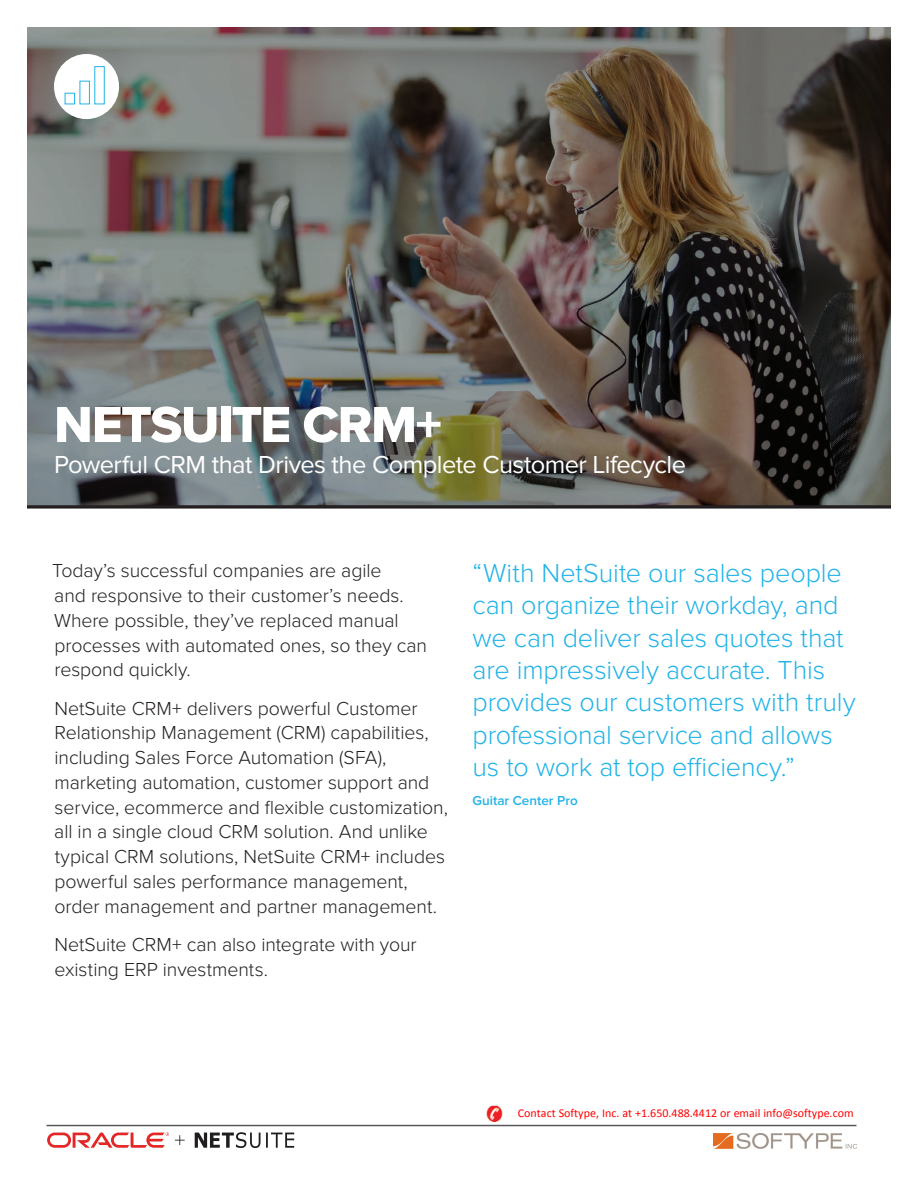
<style>
.page{position:relative;width:918px;height:1188px;background:#fff}
.page>*{position:absolute;margin:0;border:0;box-sizing:border-box;transform-origin:0 0}
.t1{font:52.5px "Proxima Nova Extrabld";letter-spacing:-.025em;color:#fff}
.t2{font:300 27px/32.4px "Proxima Nova";letter-spacing:-.005em;color:#22b3e8}
.t3{font:25.5px "Proxima Nova";letter-spacing:-.02em;color:#fff}
.t4{font:300 19.5px/24.8px "Proxima Nova";letter-spacing:-.005em;color:#231f20}
.t5{font:600 13.5px "Proxima Nova";color:#22b3e8}
.t6{font:12px "Calibri";color:#f00}
</style>
<div class="page">
<img style="left:27px;top:27px;width:864px;height:478px">
<hr style="left:27px;top:505px;width:864px;height:3px;background:#231f20">
<div style="left:54px;top:54px;width:65px;height:65px;background:#fff;border-radius:50%"></div>
<div style="left:65px;top:93px;width:10px;height:11px;border:1px solid #22b3e8"></div>
<div style="left:79px;top:81px;width:11px;height:23px;border:1px solid #22b3e8"></div>
<div style="left:94px;top:66px;width:11px;height:38px;border:1px solid #22b3e8"></div>
<hr style="left:46px;top:1125px;width:810px;height:1px;background:#57585a">
<img style="left:486px;top:1106px;width:17px;height:15px">
<img style="left:714px;top:1133px;width:143px;height:16px">
<svg style="left:175px;top:1132px;width:119px;height:16px"></svg>
<svg style="left:47px;top:1132px;width:122px;height:16px"></svg>
<h1 class="t1" style="left:54px;top:393px;width:390px">NETSUITE CRM+</h1>
<h3 class="t3" style="left:54px;top:450px;width:634px">Powerful CRM that Drives the Complete Customer Lifecycle</h3>
<p class="t4" style="left:52px;top:559px;width:376px">Today’s successful companies are agile<br>and responsive to their customer’s needs.<br>Where possible, they’ve replaced manual processes with automated ones, so they can respond quickly.</p>
<p class="t4" style="left:54px;top:696px;width:395px">NetSuite CRM+ delivers powerful Customer Relationship Management (CRM) capabilities, including Sales Force Automation (SFA), marketing automation, customer support and service, ecommerce and flexible customization, all in a single cloud CRM solution. And unlike typical CRM solutions, NetSuite CRM+ includes powerful sales performance management, order management and partner management.</p>
<p class="t4" style="left:54px;top:932px;width:364px">NetSuite CRM+ can also integrate with your existing ERP investments.</p>
<h2 class="t2" style="left:472px;top:557px;width:385px">“With NetSuite our sales people can organize their workday, and we can deliver sales quotes that are impressively accurate. This provides our customers with truly professional service and allows us to work at top efficiency.”</h2>
<p class="t5" style="left:472px;top:792px;width:107px">Guitar Center Pro</p>
<p class="t6" style="left:518px;top:1106px;width:337px">Contact Softype, Inc. at +1.650.488.4412 or email info@softype.com</p>
</div>
